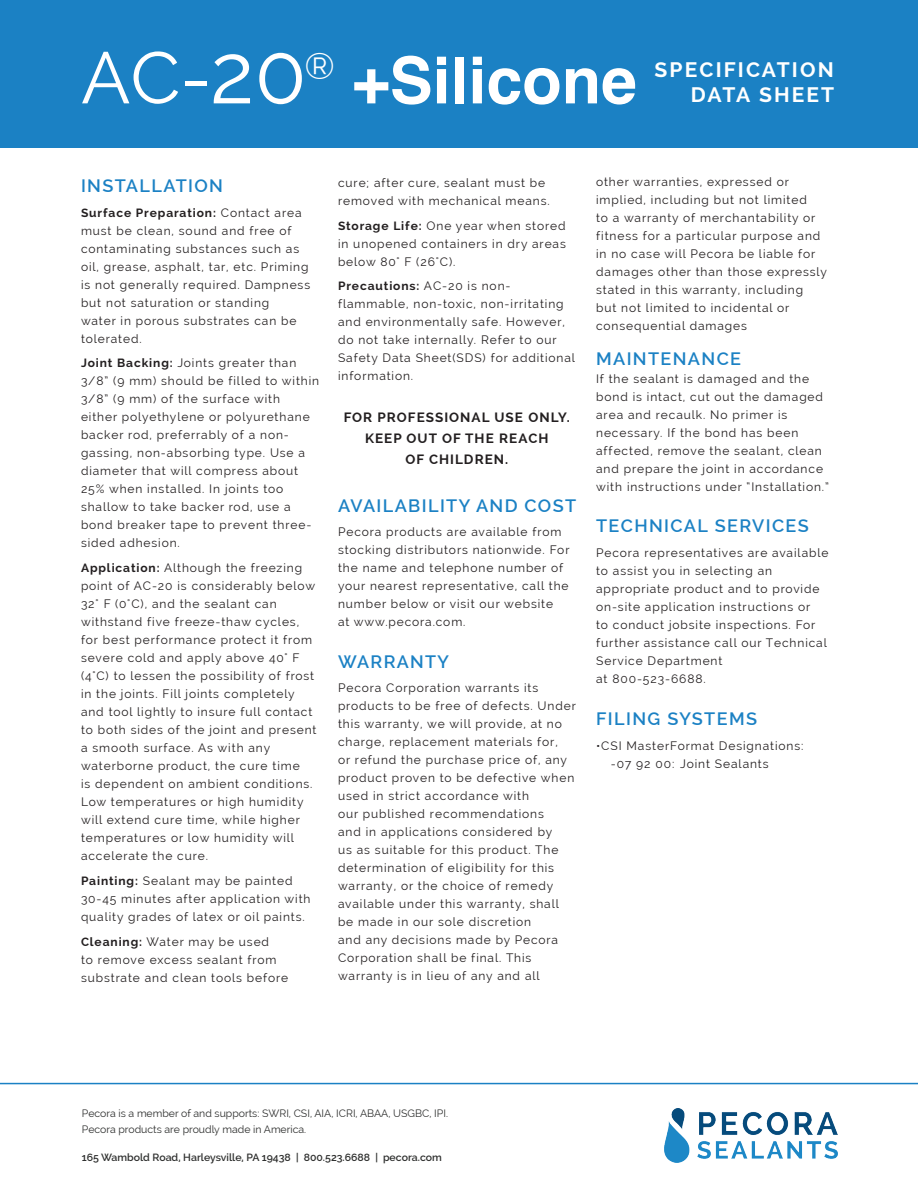
<style>
.page{position:relative;width:918px;height:1188px;background:#fff}
.page>*{position:absolute;margin:0;border:0;box-sizing:border-box;transform-origin:0 0}
.t1{font:72.75px "Raleway";color:#fff}
.t2{font:700 64.5px "Helvetica";color:#fff}
.t3{font:700 21px/25.2px "Raleway";letter-spacing:.1em;color:#fff;text-align:right}
.t4{font:600 18px "Raleway";letter-spacing:.075em;color:#1b81c4}
.t5{font:700 13.5px/21px "Raleway";letter-spacing:.075em;color:#231f20;text-align:center}
.t6{font:12px/18px "Raleway";letter-spacing:.075em;color:#231f20}
.t7{font:10.5px/15.9px "Raleway";color:#2e2f2e}
.t8{font:600 10.5px "Raleway";color:#2e2f2e}
.s1{font-size:84.75px}
.s2{font-weight:700}
</style>
<div class="page">
<div style="left:0;top:0;width:918px;height:148px;background:#1b81c4"></div>
<hr style="left:0;top:1083px;width:918px;height:1px;background:#1b81c4">
<img style="left:664px;top:1109px;width:173px;height:54px">
<h1 class="t1" style="left:81px;top:35px;width:227px">AC-<span class="s1">20</span></h1>
<h2 class="t2" style="left:304px;top:29px;width:334px"><sup>®</sup> +Silicone</h2>
<h3 class="t3" style="left:655px;top:57px;width:181px">SPECIFICATION<br>DATA SHEET</h3>
<h3 class="t4" style="left:81px;top:175px;width:144px">INSTALLATION</h3>
<p class="t6" style="left:81px;top:203px;width:231px"><span class="s2">Surface Preparation:</span> Contact area must be clean, sound and free of contaminating substances such as oil, grease, asphalt, tar, etc. Priming is not generally required. Dampness but not saturation or standing<br>water in porous substrates can be tolerated.</p>
<p class="t6" style="left:81px;top:354px;width:240px"><span class="s2">Joint Backing:</span> Joints greater than<br>3/8” (9 mm) should be filled to within<br>3/8” (9 mm) of the surface with either polyethylene or polyurethane backer rod, preferrably of a non&shy;gassing, non-absorbing type. Use a diameter that will compress about<br>25% when installed. In joints too shallow to take backer rod, use a bond breaker tape to prevent three&shy;sided adhesion.</p>
<p class="t6" style="left:81px;top:559px;width:237px"><span class="s2">Application:</span> Although the freezing point of AC-20 is considerably below 32° F (0°C), and the sealant can withstand five freeze-thaw cycles, for best performance protect it from severe cold and apply above 40° F (4°C) to lessen the possibility of frost in the joints. Fill joints completely and tool lightly to insure full contact to both sides of the joint and present a smooth surface. As with any waterborne product, the cure time<br>is dependent on ambient conditions.<br>Low temperatures or high humidity will extend cure time, while higher temperatures or low humidity will accelerate the cure.</p>
<p class="t6" style="left:81px;top:872px;width:231px"><span class="s2">Painting:</span> Sealant may be painted<br>30-45 minutes after application with quality grades of latex or oil paints.</p>
<p class="t6" style="left:81px;top:932px;width:209px"><span class="s2">Cleaning:</span> Water may be used<br>to remove excess sealant from substrate and clean tools before</p>
<p class="t6" style="left:338px;top:174px;width:213px">cure; after cure, sealant must be removed with mechanical means.</p>
<p class="t6" style="left:338px;top:216px;width:229px;text-align:justify"><span class="s2">Storage Life:</span> One year when stored in unopened containers in dry areas below 80° F (26°C).</p>
<p class="t6" style="left:338px;top:277px;width:239px"><span class="s2">Precautions:</span> AC-20 is non&shy;flammable, non-toxic, non-irritating and environmentally safe. However, do not take internally. Refer to our<br>Safety Data Sheet(SDS) for additional information.</p>
<p class="t5" style="left:344px;top:406px;width:228px">FOR PROFESSIONAL USE ONLY.<br>KEEP OUT OF THE REACH<br>OF CHILDREN.</p>
<h3 class="t4" style="left:338px;top:495px;width:240px">AVAILABILITY AND COST</h3>
<p class="t6" style="left:338px;top:523px;width:233px">Pecora products are available from stocking distributors nationwide. For the name and telephone number of your nearest representative, call the number below or visit our website<br>at www.pecora.com.</p>
<h3 class="t4" style="left:338px;top:651px;width:113px">WARRANTY</h3>
<p class="t6" style="left:338px;top:679px;width:239px">Pecora Corporation warrants its products to be free of defects. Under this warranty, we will provide, at no charge, replacement materials for,<br>or refund the purchase price of, any product proven to be defective when used in strict accordance with<br>our published recommendations<br>and in applications considered by<br>us as suitable for this product. The determination of eligibility for this warranty, or the choice of remedy available under this warranty, shall be made in our sole discretion<br>and any decisions made by Pecora Corporation shall be final. This warranty is in lieu of any and all</p>
<p class="t6" style="left:596px;top:173px;width:232px">other warranties, expressed or implied, including but not limited<br>to a warranty of merchantability or fitness for a particular purpose and in no case will Pecora be liable for damages other than those expressly stated in this warranty, including<br>but not limited to incidental or consequential damages</p>
<h3 class="t4" style="left:596px;top:348px;width:146px">MAINTENANCE</h3>
<p class="t6" style="left:596px;top:369px;width:234px">If the sealant is damaged and the bond is intact, cut out the damaged area and recaulk. No primer is necessary. If the bond has been affected, remove the sealant, clean and prepare the joint in accordance with instructions under “Installation.”</p>
<h3 class="t4" style="left:596px;top:515px;width:214px">TECHNICAL SERVICES</h3>
<p class="t6" style="left:596px;top:543px;width:234px">Pecora representatives are available to assist you in selecting an appropriate product and to provide on-site application instructions or<br>to conduct jobsite inspections. For further assistance call our Technical<br>Service Department<br>at 800-523-6688.</p>
<h3 class="t4" style="left:596px;top:708px;width:162px">FILING SYSTEMS</h3>
<p class="t6" style="left:611px;top:736px;width:194px;text-indent:-15px">•CSI MasterFormat Designations: -07 92 00: Joint Sealants</p>
<p class="t7" style="left:82px;top:1105px;width:368px">Pecora is a member of and supports: SWRI, CSI, AIA, ICRI, ABAA, USGBC, IPI.<br>Pecora products are proudly made in America.</p>
<p class="t8" style="left:82px;top:1151px;width:361px">165 Wambold Road, Harleysville, PA 19438 | 800.523.6688 | pecora.com</p>
</div>
